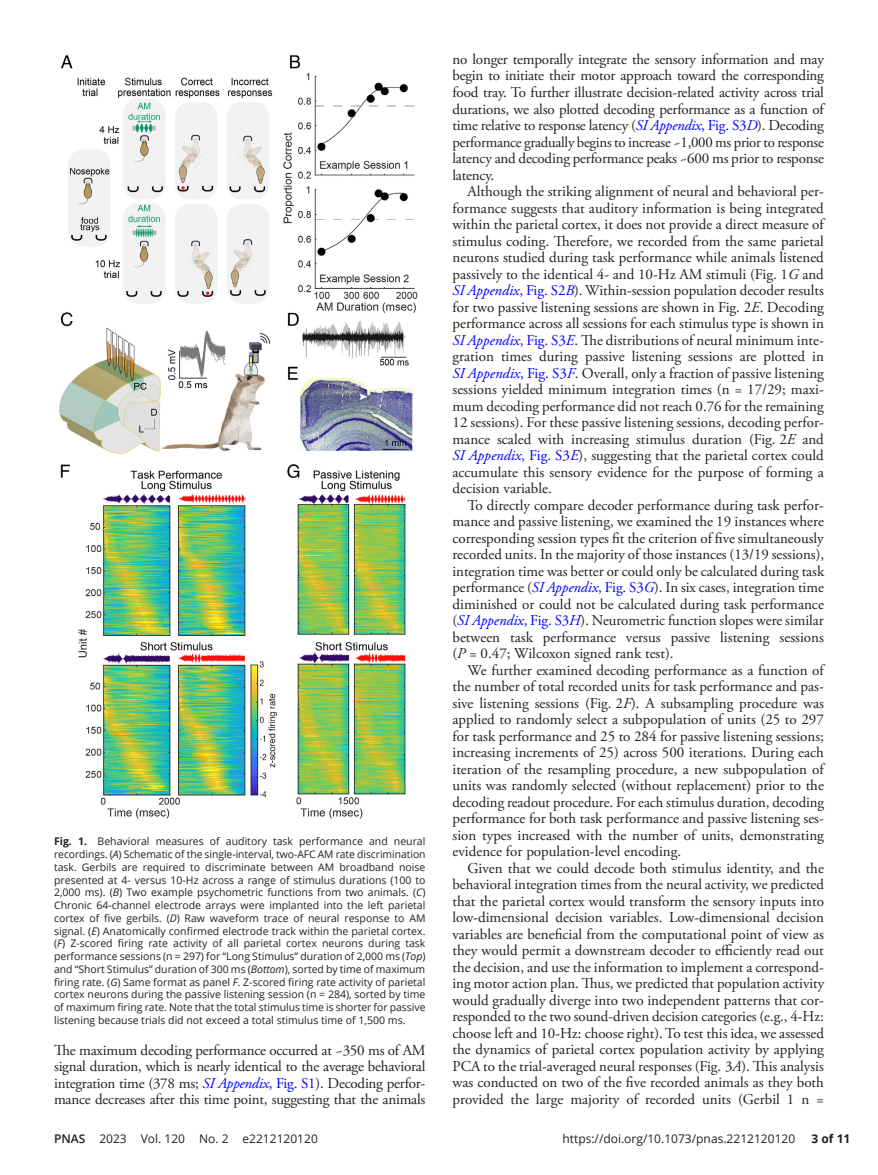
<style>
.page{position:relative;width:878px;height:1175px;background:#fff}
.page>*{position:absolute;margin:0;border:0;box-sizing:border-box;transform-origin:0 0}
.t1{font:15px/16.5px "Adobe Garamond Pro";color:#231f20;text-align:justify}
.t2{font:12px "Open Sans";color:#231f20}
.t3{font:700 12px "Open Sans";color:#231f20}
.t4{font:10.5px/12.8px "Open Sans";color:#231f20;text-align:justify}
.s1{font-weight:700}
.s2{font-style:italic}
.s3{font-style:italic;color:#00f}
.s4{color:#00f}
.s5{font-weight:600}
</style>
<div class="page">
<img style="left:59px;top:55px;width:359px;height:764px">
<p class="t4" style="left:54px;top:835px;width:373px"><span class="s1">Fig. 1.</span> Behavioral measures of auditory task performance and neural recordings. (<span class="s2">A</span>) Schematic of the single-interval, two-AFC AM rate discrimination task. Gerbils are required to discriminate between AM broadband noise presented at 4- versus 10-Hz across a range of stimulus durations (100 to 2,000 ms). (<span class="s2">B</span>) Two example psychometric functions from two animals. (<span class="s2">C</span>)<br>Chronic 64-channel electrode arrays were implanted into the left parietal cortex of five gerbils. (<span class="s2">D</span>) Raw waveform trace of neural response to AM signal. (<span class="s2">E</span>) Anatomically confirmed electrode track within the parietal cortex. (<span class="s2">F</span>) Z-scored firing rate activity of all parietal cortex neurons during task performance sessions (n = 297) for “Long Stimulus” duration of 2,000 ms (<span class="s2">Top</span>) and “Short Stimulus” duration of 300 ms (<span class="s2">Bottom</span>), sorted by time of maximum firing rate. (<span class="s2">G</span>) Same format as panel <span class="s2">F</span>. Z-scored firing rate activity of parietal cortex neurons during the passive listening session (n = 284), sorted by time of maximum firing rate. Note that the total stimulus time is shorter for passive listening because trials did not exceed a total stimulus time of 1,500 ms.</p>
<p class="t1" style="left:54px;top:1042px;width:373px">The maximum decoding performance occurred at ~350 ms of AM signal duration, which is nearly identical to the average behavioral integration time (378 ms; <span class="s3">SI Appendix</span><span class="s4">, Fig. S1</span>). Decoding perfor&shy;mance decreases after this time point, suggesting that the animals</p>
<p class="t1" style="left:452px;top:51px;width:373px">no longer temporally integrate the sensory information and may begin to initiate their motor approach toward the corresponding food tray. To further illustrate decision-related activity across trial durations, we also plotted decoding performance as a function of time relative to response latency (<span class="s3">SI Appendix</span><span class="s4">, Fig. S3</span><span class="s3">D</span>). Decoding performance gradually begins to increase ~1,000 ms prior to response latency and decoding performance peaks ~600 ms prior to response latency.</p>
<p class="t1" style="left:452px;top:183px;width:373px;text-indent:15px">Although the striking alignment of neural and behavioral per&shy;formance suggests that auditory information is being integrated within the parietal cortex, it does not provide a direct measure of stimulus coding. Therefore, we recorded from the same parietal neurons studied during task performance while animals listened passively to the identical 4- and 10-Hz AM stimuli (Fig. 1<span class="s2">G</span> and <span class="s3">SI Appendix</span><span class="s4">, Fig. S2</span><span class="s3">B</span>). Within-session population decoder results for two passive listening sessions are shown in Fig. 2<span class="s2">E</span>. Decoding performance across all sessions for each stimulus type is shown in <span class="s3">SI Appendix</span><span class="s4">, Fig. S3</span><span class="s3">E</span>. The distributions of neural minimum inte&shy;gration times during passive listening sessions are plotted in <span class="s3">SI Appendix</span><span class="s4">, Fig. S3</span><span class="s3">F</span>. Overall, only a fraction of passive listening sessions yielded minimum integration times (n = 17/29; maxi&shy;mum decoding performance did not reach 0.76 for the remaining 12 sessions). For these passive listening sessions, decoding perfor&shy;mance scaled with increasing stimulus duration (Fig. 2<span class="s2">E</span> and <span class="s3">SI Appendix</span><span class="s4">, Fig. S3</span><span class="s3">E</span>), suggesting that the parietal cortex could accumulate this sensory evidence for the purpose of forming a decision variable.</p>
<p class="t1" style="left:452px;top:497px;width:373px;text-indent:15px">To directly compare decoder performance during task perfor&shy;mance and passive listening, we examined the 19 instances where corresponding session types fit the criterion of five simultaneously recorded units. In the majority of those instances (13/19 sessions), integration time was better or could only be calculated during task performance (<span class="s3">SI Appendix</span><span class="s4">, Fig. S3</span><span class="s3">G</span>). In six cases, integration time diminished or could not be calculated during task performance (<span class="s3">SI Appendix</span><span class="s4">, Fig. S3</span><span class="s3">H</span>). Neurometric function slopes were similar between task performance versus passive listening sessions (<span class="s2">P</span> = 0.47; Wilcoxon signed rank test).</p>
<p class="t1" style="left:452px;top:662px;width:373px;text-indent:15px">We further examined decoding performance as a function of the number of total recorded units for task performance and pas&shy;sive listening sessions (Fig. 2<span class="s2">F</span>). A subsampling procedure was applied to randomly select a subpopulation of units (25 to 297 for task performance and 25 to 284 for passive listening sessions; increasing increments of 25) across 500 iterations. During each iteration of the resampling procedure, a new subpopulation of units was randomly selected (without replacement) prior to the decoding readout procedure. For each stimulus duration, decoding performance for both task performance and passive listening ses&shy;sion types increased with the number of units, demonstrating evidence for population-level encoding.</p>
<p class="t1" style="left:452px;top:860px;width:373px;text-indent:15px">Given that we could decode both stimulus identity, and the behavioral integration times from the neural activity, we predicted that the parietal cortex would transform the sensory inputs into low-dimensional decision variables. Low-dimensional decision variables are beneficial from the computational point of view as they would permit a downstream decoder to efficiently read out the decision, and use the information to implement a correspond&shy;ing motor action plan. Thus, we predicted that population activity would gradually diverge into two independent patterns that cor&shy;responded to the two sound-driven decision categories (e.g., 4-Hz: choose left and 10-Hz: choose right). To test this idea, we assessed the dynamics of parietal cortex population activity by applying PCA to the trial-averaged neural responses (Fig. 3<span class="s2">A</span>). This analysis was conducted on two of the five recorded animals as they both provided the large majority of recorded units (Gerbil 1 n =</p>
<p class="t2" style="left:54px;top:1130px;width:265px"><span class="s5">PNAS</span> 2023 Vol. 120 No. 2 e2212120120</p>
<p class="t2" style="left:562px;top:1130px;width:234px">https://doi.org/10.1073/pnas.2212120120</p>
<p class="t3" style="left:811px;top:1130px;width:40px">3 of 11</p>
</div>
